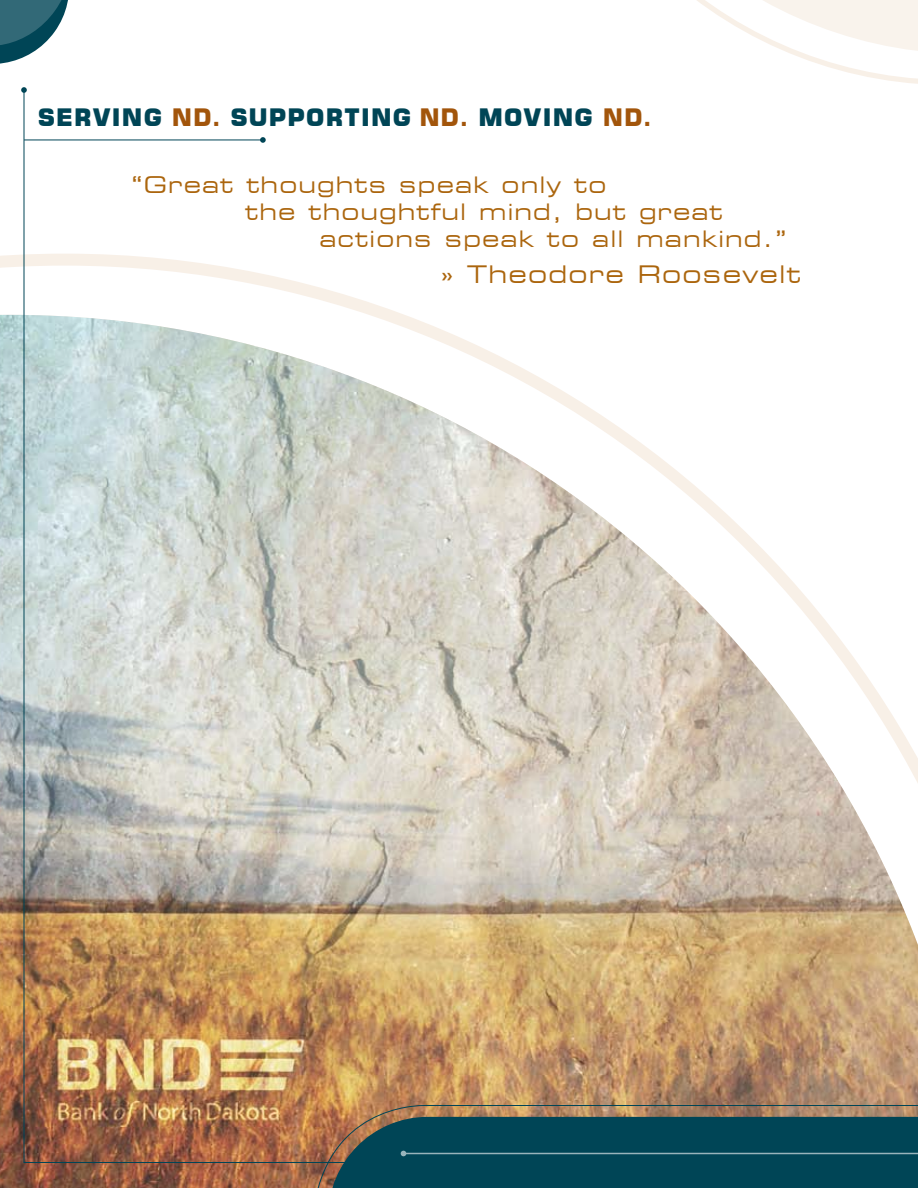
<style>
.page{position:relative;width:918px;height:1188px;background:#fff}
.page>*{position:absolute;margin:0;border:0;box-sizing:border-box;transform-origin:0 0}
.t1{font:24px "Square 721 Blk Normal";letter-spacing:.03em;color:#004556}
.t2{font:expanded 24px "Square 721 BT";letter-spacing:.05em;color:#ab650d}
.t3{font:expanded 22.5px "Square 721 BT";letter-spacing:.05em;color:#ab650d}
.s1{font-family:"Square 721 BT";font-weight:700;color:#a2550b}
</style>
<div class="page">
<img style="left:0;top:315px;width:918px;height:873px">
<svg style="left:697px;top:0;width:221px;height:84px"></svg>
<svg style="left:294px;top:1101px;width:624px;height:87px;background:#a48060"></svg>
<img style="left:23px;top:93px;width:402px;height:1070px">
<svg style="left:21px;top:87px;width:6px;height:6px"></svg>
<svg style="left:0;top:0;width:68px;height:64px"></svg>
<hr style="left:24px;top:140px;width:239px;height:1px;background:#004556">
<svg style="left:260px;top:137px;width:6px;height:6px"></svg>
<svg style="left:328px;top:1117px;width:590px;height:71px;background:#0c4957"></svg>
<p class="t1" style="left:38px;top:103px;width:615px">SERVING <span class="s1">ND.</span> SUPPORTING <span class="s1">ND.</span> MOVING <span class="s1">ND.</span></p>
<p class="t3" style="left:130px;top:171px;width:477px">“Great thoughts speak only to</p>
<p class="t3" style="left:245px;top:198px;width:479px">the thoughtful mind, but great</p>
<p class="t3" style="left:320px;top:225px;width:469px">actions speak to all mankind.”</p>
<p class="t2" style="left:441px;top:260px;width:361px">» Theodore Roosevelt</p>
</div>
